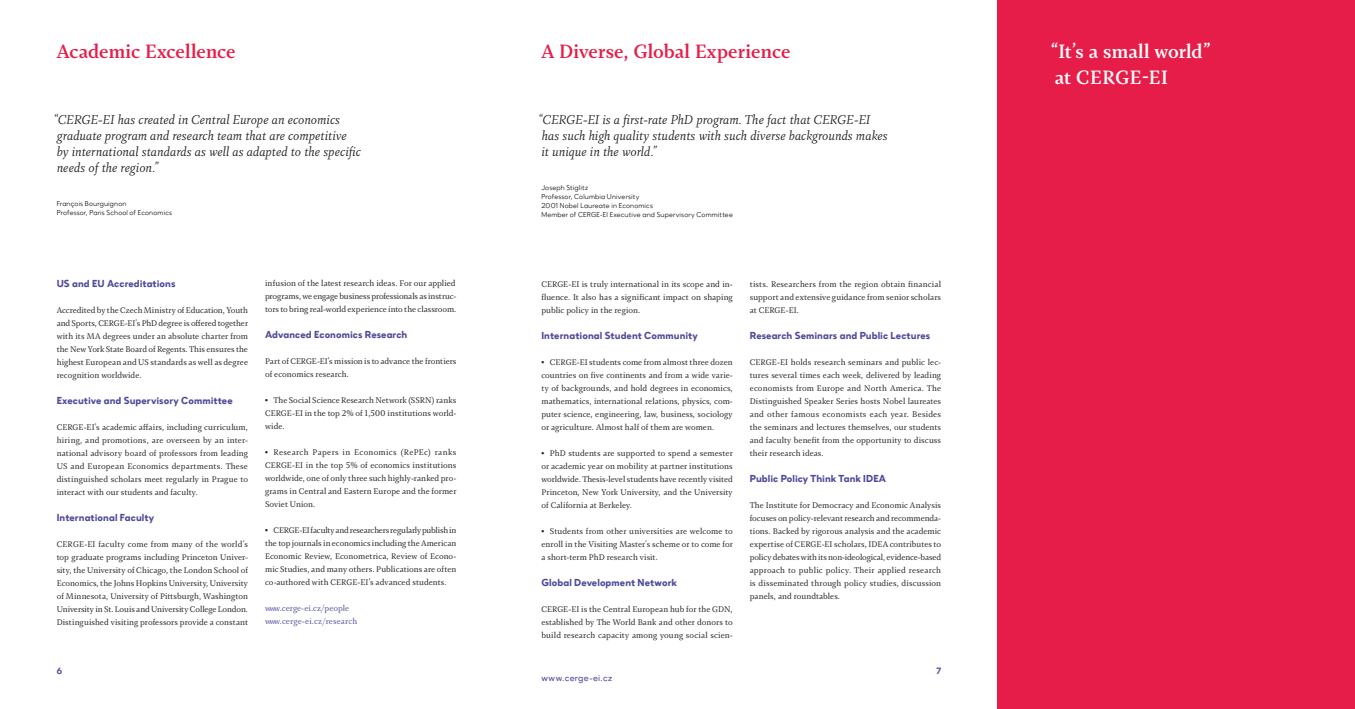
<style>
.page{position:relative;width:1355px;height:709px;background:#fff}
.page>*{position:absolute;margin:0;border:0;box-sizing:border-box;transform-origin:0 0}
.t1{font:700 21px "Fazeta Text";letter-spacing:.005em;color:#e61d48}
.t2{font:700 21px "Fazeta Text";letter-spacing:.015em;color:#fff}
.qotations{font:italic 300 14px/16px "Fazeta Text";letter-spacing:-.005em;color:#1d1d1b}
.t3{font:900 10px "Zirkel";letter-spacing:.005em;color:#504c9a}
.t4{font:9px/13px "Fazeta Text";letter-spacing:.005em;color:#1d1d1b;text-align:justify}
.t5{font:9px "Fazeta Text";letter-spacing:.015em;color:#504c9a}
.t6{font:500 9px "Zirkel";letter-spacing:.035em;color:#504c9a}
.t7{font:700 9px "Zirkel";color:#504c9a}
.people_for_qotations{font:7px/9px "Zirkel";letter-spacing:.02em;color:#1d1d1b}
</style>
<div class="page">
<div style="left:998px;top:0;width:357px;height:709px;background:#e61d48"></div>
<p class="t1" style="left:57px;top:39px;width:180px">Academic Excellence</p>
<p class="qotations" style="left:54px;top:111px;width:308px">“CERGE-EI has created in Central Europe an economics graduate program and research team that are competitive<br>by international standards as well as adapted to the specific needs of the region.”</p>
<p class="people_for_qotations" style="left:57px;top:199px;width:117px">François Bourguignon<br>Professor, Paris School of Economics</p>
<p class="t3" style="left:57px;top:277px;width:120px">US and EU Accreditations</p>
<p class="t4" style="left:57px;top:303px;width:193px">Accredited by the Czech Ministry of Education, Youth and Sports, CERGE-EI’s PhD degree is offered together with its MA degrees under an absolute charter from the New York State Board of Regents. This ensures the highest European and US standards as well as degree recognition worldwide.</p>
<p class="t3" style="left:57px;top:394px;width:178px">Executive and Supervisory Committee</p>
<p class="t4" style="left:57px;top:420px;width:193px">CERGE-EI’s academic affairs, including curriculum, hiring, and promotions, are overseen by an inter&shy;national advisory board of professors from leading US and European Economics departments. These distinguished scholars meet regularly in Prague to interact with our students and faculty.</p>
<p class="t3" style="left:57px;top:511px;width:99px">International Faculty</p>
<p class="t4" style="left:57px;top:537px;width:193px">CERGE-EI faculty come from many of the world’s top graduate programs including Princeton Univer&shy;sity, the University of Chicago, the London School of Economics, the Johns Hopkins University, University of Minnesota, University of Pittsburgh, Washington University in St. Louis and University College London.<br>Distinguished visiting professors provide a constant</p>
<p class="t4" style="left:265px;top:276px;width:192px">infusion of the latest research ideas. For our applied</p>
<p class="t4" style="left:265px;top:289px;width:193px">programs, we engage business professionals as instruc&shy;tors to bring real-world experience into the classroom.</p>
<p class="t3" style="left:265px;top:328px;width:144px">Advanced Economics Research</p>
<p class="t4" style="left:265px;top:354px;width:193px">Part of CERGE-EI’s mission is to advance the frontiers of economics research.</p>
<p class="t4" style="left:265px;top:393px;width:193px">• The Social Science Research Network (SSRN) ranks CERGE-EI in the top 2% of 1,500 institutions world&shy;wide.</p>
<p class="t4" style="left:265px;top:445px;width:193px">• Research Papers in Economics (RePEc) ranks CERGE-EI in the top 5% of economics institutions worldwide, one of only three such highly-ranked pro&shy;grams in Central and Eastern Europe and the former Soviet Union.</p>
<p class="t4" style="left:265px;top:523px;width:193px">• CERGE-EI faculty and researchers regularly publish in the top journals in economics including the American Economic Review, Econometrica, Review of Econo&shy;mic Studies, and many others. Publications are often co-authored with CERGE-EI’s advanced students.</p>
<p class="t5" style="left:265px;top:601px;width:86px">www.cerge-ei.cz/people</p>
<p class="t5" style="left:265px;top:614px;width:94px">www.cerge-ei.cz/research</p>
<p class="t1" style="left:541px;top:39px;width:251px">A Diverse, Global Experience</p>
<p class="t2" style="left:1051px;top:39px;width:161px">“It’s a small world”</p>
<p class="t2" style="left:1055px;top:64px;width:115px">at CERGE-EI</p>
<p class="qotations" style="left:539px;top:111px;width:351px">“CERGE-EI is a first-rate PhD program. The fact that CERGE-EI has such high quality students with such diverse backgrounds makes it unique in the world.”</p>
<p class="people_for_qotations" style="left:541px;top:183px;width:49px">Joseph Stiglitz</p>
<p class="people_for_qotations" style="left:541px;top:192px;width:100px">Professor, Columbia University</p>
<p class="people_for_qotations" style="left:541px;top:201px;width:113px">2001 Nobel Laureate in Economics</p>
<p class="people_for_qotations" style="left:541px;top:210px;width:193px">Member of CERGE-EI Executive and Supervisory Committee</p>
<p class="t4" style="left:541px;top:277px;width:193px">CERGE-EI is truly international in its scope and in&shy;fluence. It also has a significant impact on shaping public policy in the region.</p>
<p class="t3" style="left:541px;top:329px;width:158px">International Student Community</p>
<p class="t4" style="left:541px;top:355px;width:193px">• CERGE-EI students come from almost three dozen countries on five continents and from a wide varie&shy;ty of backgrounds, and hold degrees in economics, mathematics, international relations, physics, com&shy;puter science, engineering, law, business, sociology or agriculture. Almost half of them are women.</p>
<p class="t4" style="left:541px;top:446px;width:193px">• PhD students are supported to spend a semester or academic year on mobility at partner institutions worldwide. Thesis-level students have recently visited Princeton, New York University, and the University of California at Berkeley.</p>
<p class="t4" style="left:541px;top:524px;width:193px">• Students from other universities are welcome to enroll in the Visiting Master’s scheme or to come for a short-term PhD research visit.</p>
<p class="t3" style="left:541px;top:576px;width:137px">Global Development Network</p>
<p class="t4" style="left:541px;top:602px;width:193px">CERGE-EI is the Central European hub for the GDN, established by The World Bank and other donors to build research capacity among young social scien-</p>
<p class="t4" style="left:750px;top:277px;width:193px">tists. Researchers from the region obtain financial support and extensive guidance from senior scholars at CERGE-EI.</p>
<p class="t3" style="left:750px;top:329px;width:182px">Research Seminars and Public Lectures</p>
<p class="t4" style="left:750px;top:355px;width:193px">CERGE-EI holds research seminars and public lec&shy;tures several times each week, delivered by leading economists from Europe and North America. The Distinguished Speaker Series hosts Nobel laureates and other famous economists each year. Besides the seminars and lectures themselves, our students and faculty benefit from the opportunity to discuss their research ideas.</p>
<p class="t3" style="left:750px;top:472px;width:138px">Public Policy Think Tank IDEA</p>
<p class="t4" style="left:750px;top:498px;width:193px">The Institute for Democracy and Economic Analysis focuses on policy-relevant research and recommenda&shy;tions. Backed by rigorous analysis and the academic expertise of CERGE-EI scholars, IDEA contributes to policy debates with its non-ideological, evidence-based approach to public policy. Their applied research is disseminated through policy studies, discussion panels, and roundtables.</p>
<p class="t7" style="left:57px;top:665px;width:7px">6</p>
<p class="t7" style="left:936px;top:665px;width:6px">7</p>
<p class="t6" style="left:541px;top:672px;width:73px">www.cerge-ei.cz</p>
</div>
